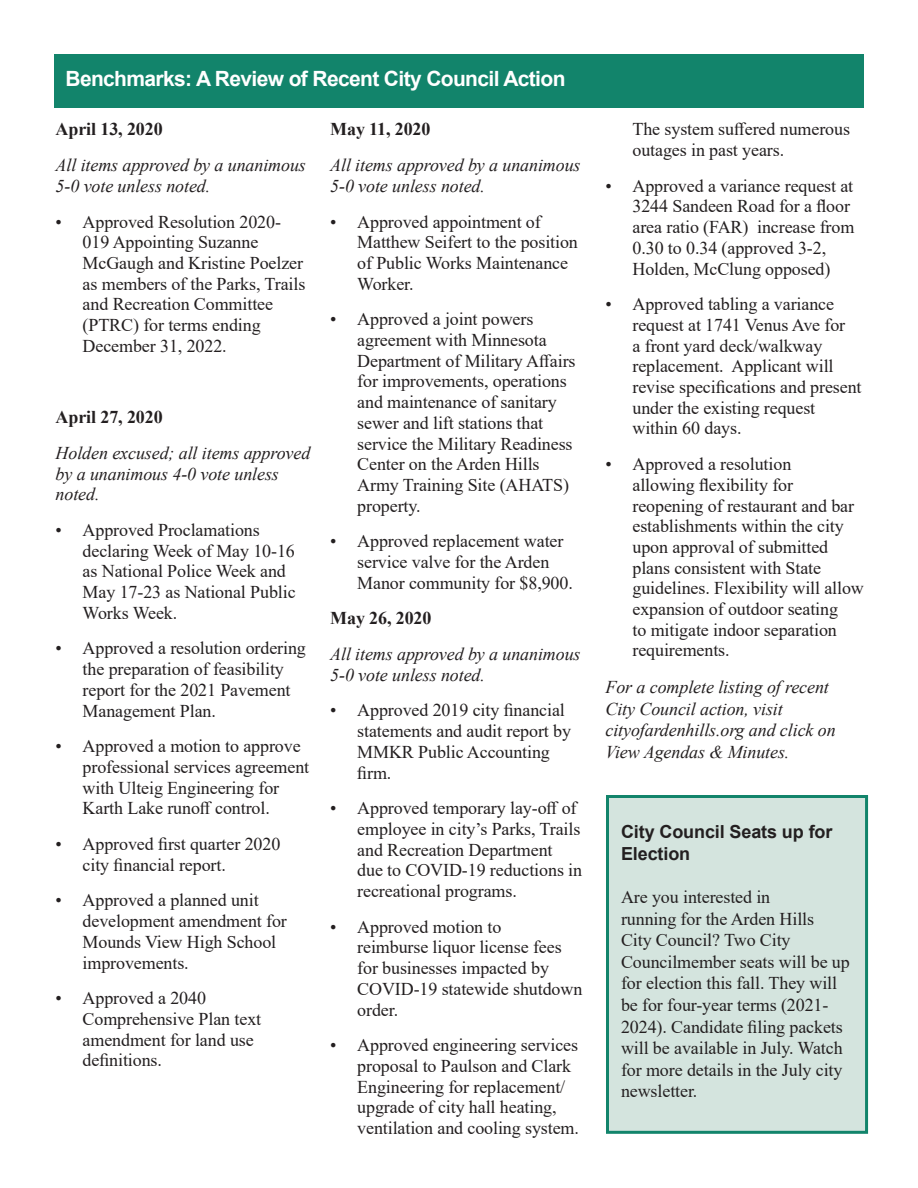
<style>
.page{position:relative;width:918px;height:1188px;background:#fff}
.page>*{position:absolute;margin:0;border:0;box-sizing:border-box;transform-origin:0 0}
.t1{font:700 21px "Arial";letter-spacing:-.03em;color:#fff}
.t2{font:18px/20.7px "Times New Roman";letter-spacing:-.005em;color:#231f20}
.t3{font:italic 18px/20.7px "Times New Roman";letter-spacing:-.005em;color:#231f20}
.t4{font:700 18px "Times New Roman";letter-spacing:-.005em;color:#231f20}
.t5{font:700 18px/21.6px "Arial";letter-spacing:-.005em;color:#231f20}
</style>
<div class="page">
<div style="left:54px;top:54px;width:810px;height:54px;background:#12846b"></div>
<div style="left:606px;top:795px;width:262px;height:339px;background:#d4e4de;border:3px solid #12846b"></div>
<p class="t1" style="left:65px;top:63px;width:502px">Benchmarks: A Review of Recent City Council Action</p>
<p class="t4" style="left:56px;top:116px;width:109px">April 13, 2020</p>
<p class="t3" style="left:56px;top:154px;width:252px">All items approved by a unanimous<br>5-0 vote unless noted.</p>
<p class="t2" style="left:83px;top:211px;width:224px;text-indent:-27px">• Approved Resolution 2020-<br>019 Appointing Suzanne<br>McGaugh and Kristine Poelzer as members of the Parks, Trails and Recreation Committee (PTRC) for terms ending<br>December 31, 2022.</p>
<p class="t4" style="left:330px;top:116px;width:102px">May 11, 2020</p>
<p class="t3" style="left:330px;top:154px;width:252px">All items approved by a unanimous<br>5-0 vote unless noted.</p>
<p class="t2" style="left:357px;top:211px;width:222px;text-indent:-27px">• Approved appointment of<br>Matthew Seifert to the position of Public Works Maintenance<br>Worker.</p>
<p class="t2" style="left:357px;top:308px;width:220px;text-indent:-27px">• Approved a joint powers agreement with Minnesota<br>Department of Military Affairs for improvements, operations and maintenance of sanitary sewer and lift stations that service the Military Readiness<br>Center on the Arden Hills<br>Army Training Site (AHATS) property.</p>
<p class="t2" style="left:357px;top:530px;width:217px;text-indent:-27px">• Approved replacement water service valve for the Arden<br>Manor community for $8,900.</p>
<p class="t4" style="left:330px;top:605px;width:103px">May 26, 2020</p>
<p class="t3" style="left:330px;top:643px;width:252px">All items approved by a unanimous<br>5-0 vote unless noted.</p>
<p class="t2" style="left:357px;top:700px;width:215px;text-indent:-27px">• Approved 2019 city financial statements and audit report by<br>MMKR Public Accounting firm.</p>
<p class="t2" style="left:357px;top:797px;width:226px;text-indent:-27px">• Approved temporary lay-off of employee in city’s Parks, Trails and Recreation Department due to COVID-19 reductions in recreational programs.</p>
<p class="t2" style="left:357px;top:916px;width:227px;text-indent:-27px">• Approved motion to<br>reimburse liquor license fees for businesses impacted by<br>COVID-19 statewide shutdown order.</p>
<p class="t2" style="left:357px;top:1034px;width:223px;text-indent:-27px">• Approved engineering services proposal to Paulson and Clark<br>Engineering for replacement/ upgrade of city hall heating, ventilation and cooling system.</p>
<p class="t4" style="left:56px;top:404px;width:109px">April 27, 2020</p>
<p class="t3" style="left:56px;top:442px;width:256px">Holden excused; all items approved by a unanimous 4-0 vote unless noted.</p>
<p class="t2" style="left:83px;top:519px;width:215px;text-indent:-27px">• Approved Proclamations declaring Week of May 10-16 as National Police Week and<br>May 17-23 as National Public<br>Works Week.</p>
<p class="t2" style="left:83px;top:638px;width:225px;text-indent:-27px">• Approved a resolution ordering the preparation of feasibility report for the 2021 Pavement<br>Management Plan.</p>
<p class="t2" style="left:83px;top:735px;width:228px;text-indent:-27px">• Approved a motion to approve professional services agreement with Ulteig Engineering for<br>Karth Lake runoff control.</p>
<p class="t2" style="left:83px;top:833px;width:199px;text-indent:-27px">• Approved first quarter 2020 city financial report.</p>
<p class="t2" style="left:83px;top:889px;width:206px;text-indent:-27px">• Approved a planned unit development amendment for<br>Mounds View High School improvements.</p>
<p class="t2" style="left:83px;top:987px;width:180px;text-indent:-27px">• Approved a 2040<br>Comprehensive Plan text amendment for land use definitions.</p>
<p class="t2" style="left:633px;top:118px;width:219px">The system suffered numerous outages in past years.</p>
<p class="t2" style="left:633px;top:175px;width:223px;text-indent:-27px">• Approved a variance request at<br>3244 Sandeen Road for a floor area ratio (FAR) increase from<br>0.30 to 0.34 (approved 3-2,<br>Holden, McClung opposed)</p>
<p class="t2" style="left:633px;top:293px;width:231px;text-indent:-27px">• Approved tabling a variance request at 1741 Venus Ave for<br>a front yard deck/walkway replacement. Applicant will revise specifications and present under the existing request within 60 days.</p>
<p class="t2" style="left:633px;top:453px;width:233px;text-indent:-27px">• Approved a resolution<br>allowing flexibility for reopening of restaurant and bar establishments within the city upon approval of submitted plans consistent with State guidelines. Flexibility will allow expansion of outdoor seating<br>to mitigate indoor separation requirements.</p>
<p class="t3" style="left:606px;top:676px;width:232px;line-height:21.6px">For a complete listing of recent<br>City Council action, visit cityofardenhills.org and click on<br>View Agendas &amp; Minutes.</p>
<p class="t5" style="left:621px;top:821px;width:213px">City Council Seats up for<br>Election</p>
<p class="t2" style="left:621px;top:886px;width:230px;line-height:21.6px">Are you interested in<br>running for the Arden Hills<br>City Council? Two City<br>Councilmember seats will be up for election this fall. They will be for four-year terms (2021-<br>2024). Candidate filing packets will be available in July. Watch for more details in the July city newsletter.</p>
</div>
